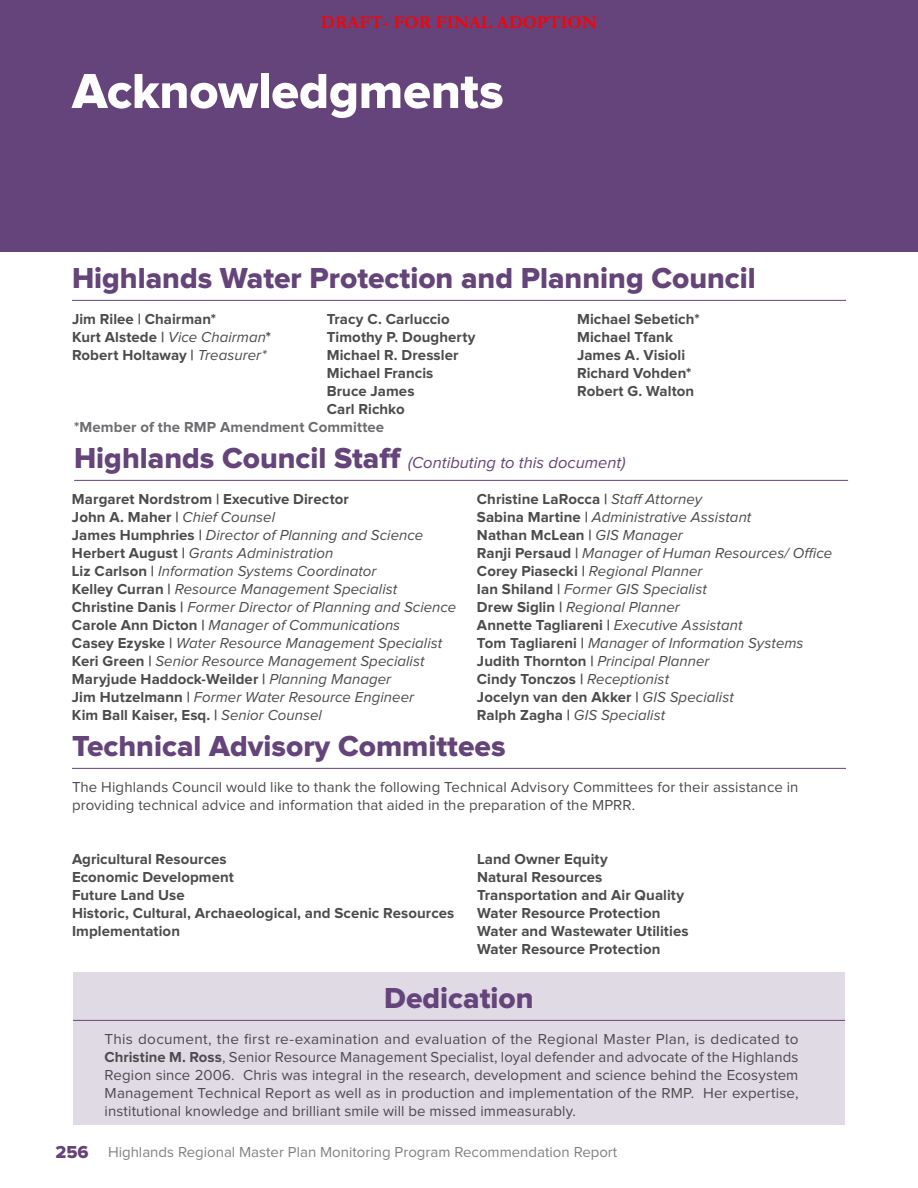
<style>
.page{position:relative;width:918px;height:1188px;background:#fff}
.page>*{position:absolute;margin:0;border:0;box-sizing:border-box;transform-origin:0 0}
.H_Section_C4_Supplem{font:51px "Proxima Nova Extrabld";letter-spacing:-.005em;color:#fff}
.H2-_Acknowledgments{font:30px "Proxima Nova Extrabld";color:#64447b}
.t1{font:700 18px "Garamond";color:#f00}
.H2-_Acknowledgments-2{font:italic 16.5px "Proxima Nova";color:#64447b}
.Acknowledgements{font:700 15px "Proxima Nova";letter-spacing:.005em;color:#4b4c4d}
.Acknowledgements-2{font:italic 15px "Proxima Nova";letter-spacing:.005em;color:#4b4c4d}
.BODY{font:15px/18px "Proxima Nova";letter-spacing:.005em;color:#4b4c4d}
.t2{font:15px "Proxima Nova";color:#808285}
.Acknowledgements-3{font:700 15px "Proxima Nova";letter-spacing:.005em;color:#6c6d70}
.s1{font-weight:400;font-style:italic}
.s2{font-family:"Proxima Nova Extrabld";font-style:normal;font-size:30px}
.s3{font-weight:700;font-style:normal}
.s4{font-weight:700}
.s5{font-family:"Proxima Nova Extrabld";font-size:18px;color:#64447a}
</style>
<div class="page">
<div style="left:0;top:0;width:918px;height:252px;background:#64447a"></div>
<hr style="left:72px;top:300px;width:774px;height:1px;background:#64447b">
<hr style="left:74px;top:480px;width:774px;height:1px;background:#64447b">
<hr style="left:72px;top:768px;width:774px;height:1px;background:#64447b">
<div style="left:73px;top:972px;width:772px;height:153px;background:#e0dae5"></div>
<hr style="left:73px;top:1020px;width:772px;height:1px;background:#64447b">
<p class="t1" style="left:321px;top:10px;width:278px">DRAFT- FOR FINAL ADOPTION</p>
<p class="H_Section_C4_Supplem" style="left:72px;top:62px;width:433px">Acknowledgments</p>
<p class="H2-_Acknowledgments" style="left:72px;top:261px;width:685px">Highlands Water Protection and Planning Council</p>
<p class="Acknowledgements" style="left:72px;top:310px;width:146px">Jim Rilee | Chairman*</p>
<p class="Acknowledgements" style="left:72px;top:328px;width:201px">Kurt Alstede | <span class="s1">Vice Chairman</span>*</p>
<p class="Acknowledgements" style="left:72px;top:346px;width:196px">Robert Holtaway | <span class="s1">Treasurer*</span></p>
<p class="Acknowledgements" style="left:327px;top:310px;width:124px">Tracy C. Carluccio</p>
<p class="Acknowledgements" style="left:327px;top:328px;width:150px">Timothy P. Dougherty</p>
<p class="Acknowledgements" style="left:327px;top:346px;width:133px">Michael R. Dressler</p>
<p class="Acknowledgements" style="left:327px;top:364px;width:108px">Michael Francis</p>
<p class="Acknowledgements" style="left:327px;top:382px;width:89px">Bruce James</p>
<p class="Acknowledgements" style="left:327px;top:400px;width:79px">Carl Richko</p>
<p class="Acknowledgements-3" style="left:74px;top:418px;width:312px">*Member of the RMP Amendment Committee</p>
<p class="Acknowledgements" style="left:577px;top:310px;width:124px">Michael Sebetich*</p>
<p class="Acknowledgements" style="left:577px;top:328px;width:97px">Michael Tfank</p>
<p class="Acknowledgements" style="left:577px;top:346px;width:110px">James A. Visioli</p>
<p class="Acknowledgements" style="left:577px;top:364px;width:116px">Richard Vohden*</p>
<p class="Acknowledgements" style="left:577px;top:382px;width:119px">Robert G. Walton</p>
<p class="H2-_Acknowledgments-2" style="left:74px;top:453px;width:553px"><span class="s2">Highlands Council Staff</span> (Contibuting to this document)</p>
<p class="Acknowledgements" style="left:72px;top:490px;width:278px">Margaret Nordstrom | Executive Director</p>
<p class="Acknowledgements" style="left:72px;top:508px;width:205px">John A. Maher | <span class="s1">Chief Counsel</span></p>
<p class="Acknowledgements-2" style="left:72px;top:527px;width:353px"><span class="s3">James Humphries |</span> Director of Planning and Science</p>
<p class="Acknowledgements-2" style="left:72px;top:545px;width:263px"><span class="s3">Herbert August |</span> Grants Administration</p>
<p class="Acknowledgements-2" style="left:72px;top:563px;width:306px"><span class="s3">Liz Carlson |</span> Information Systems Coordinator</p>
<p class="Acknowledgements-2" style="left:72px;top:581px;width:327px"><span class="s3">Kelley Curran |</span> Resource Management Specialist</p>
<p class="Acknowledgements-2" style="left:72px;top:599px;width:386px"><span class="s3">Christine Danis |</span> Former Director of Planning and Science</p>
<p class="Acknowledgements-2" style="left:72px;top:617px;width:330px"><span class="s3">Carole Ann Dicton |</span> Manager of Communications</p>
<p class="Acknowledgements-2" style="left:72px;top:635px;width:372px"><span class="s3">Casey Ezyske |</span> Water Resource Management Specialist</p>
<p class="Acknowledgements-2" style="left:72px;top:653px;width:354px"><span class="s3">Keri Green |</span> Senior Resource Management Specialist</p>
<p class="Acknowledgements" style="left:72px;top:670px;width:321px">Maryjude Haddock-Weilder | <span class="s1">Planning Manager</span></p>
<p class="Acknowledgements-2" style="left:72px;top:689px;width:344px"><span class="s3">Jim Hutzelmann |</span> Former Water Resource Engineer</p>
<p class="Acknowledgements" style="left:72px;top:706px;width:251px">Kim Ball Kaiser, Esq. | <span class="s1">Senior Counsel</span></p>
<p class="Acknowledgements" style="left:477px;top:490px;width:227px">Christine LaRocca | <span class="s1">Staff Attorney</span></p>
<p class="Acknowledgements-2" style="left:477px;top:509px;width:276px"><span class="s3">Sabina Martine |</span> Administrative Assistant</p>
<p class="Acknowledgements" style="left:477px;top:526px;width:207px">Nathan McLean | <span class="s1">GIS Manager</span></p>
<p class="Acknowledgements-2" style="left:477px;top:545px;width:357px"><span class="s3">Ranji Persaud |</span> Manager of Human Resources/ Office</p>
<p class="Acknowledgements-2" style="left:477px;top:563px;width:227px"><span class="s3">Corey Piasecki |</span> Regional Planner</p>
<p class="Acknowledgements-2" style="left:477px;top:581px;width:231px"><span class="s3">Ian Shiland |</span> Former GIS Specialist</p>
<p class="Acknowledgements-2" style="left:477px;top:599px;width:204px"><span class="s3">Drew Siglin |</span> Regional Planner</p>
<p class="Acknowledgements" style="left:477px;top:616px;width:267px">Annette Tagliareni | <span class="s1">Executive Assistant</span></p>
<p class="Acknowledgements-2" style="left:477px;top:635px;width:328px"><span class="s3">Tom Tagliareni |</span> Manager of Information Systems</p>
<p class="Acknowledgements-2" style="left:477px;top:653px;width:234px"><span class="s3">Judith Thornton |</span> Principal Planner</p>
<p class="Acknowledgements" style="left:477px;top:670px;width:194px">Cindy Tonczos | <span class="s1">Receptionist</span></p>
<p class="Acknowledgements" style="left:477px;top:688px;width:258px">Jocelyn van den Akker | <span class="s1">GIS Specialist</span></p>
<p class="Acknowledgements-2" style="left:477px;top:707px;width:190px"><span class="s3">Ralph Zagha |</span> GIS Specialist</p>
<p class="H2-_Acknowledgments" style="left:72px;top:729px;width:435px">Technical Advisory Committees</p>
<p class="BODY" style="left:72px;top:778px;width:728px">The Highlands Council would like to thank the following Technical Advisory Committees for their assistance in providing technical advice and information that aided in the preparation of the MPRR.</p>
<p class="Acknowledgements" style="left:72px;top:850px;width:156px">Agricultural Resources</p>
<p class="Acknowledgements" style="left:72px;top:868px;width:164px">Economic Development</p>
<p class="Acknowledgements" style="left:72px;top:886px;width:114px">Future Land Use</p>
<p class="Acknowledgements" style="left:72px;top:904px;width:384px">Historic, Cultural, Archaeological, and Scenic Resources</p>
<p class="Acknowledgements" style="left:72px;top:922px;width:110px">Implementation</p>
<p class="Acknowledgements" style="left:477px;top:850px;width:132px">Land Owner Equity</p>
<p class="Acknowledgements" style="left:477px;top:868px;width:127px">Natural Resources</p>
<p class="Acknowledgements" style="left:477px;top:886px;width:209px">Transportation and Air Quality</p>
<p class="Acknowledgements" style="left:477px;top:904px;width:185px">Water Resource Protection</p>
<p class="Acknowledgements" style="left:477px;top:922px;width:213px">Water and Wastewater Utilities</p>
<p class="Acknowledgements" style="left:477px;top:940px;width:185px">Water Resource Protection</p>
<p class="H2-_Acknowledgments" style="left:384px;top:981px;width:151px">Dedication</p>
<p class="BODY" style="left:105px;top:1030px;width:695px;text-align:justify">This document, the first re-examination and evaluation of the Regional Master Plan, is dedicated to <span class="s4">Christine M. Ross</span>, Senior Resource Management Specialist, loyal defender and advocate of the Highlands Region since 2006. Chris was integral in the research, development and science behind the Ecosystem Management Technical Report as well as in production and implementation of the RMP. Her expertise, institutional knowledge and brilliant smile will be missed immeasurably.</p>
<p class="t2" style="left:55px;top:1144px;width:563px"><span class="s5">256</span> Highlands Regional Master Plan Monitoring Program Recommendation Report</p>
</div>
